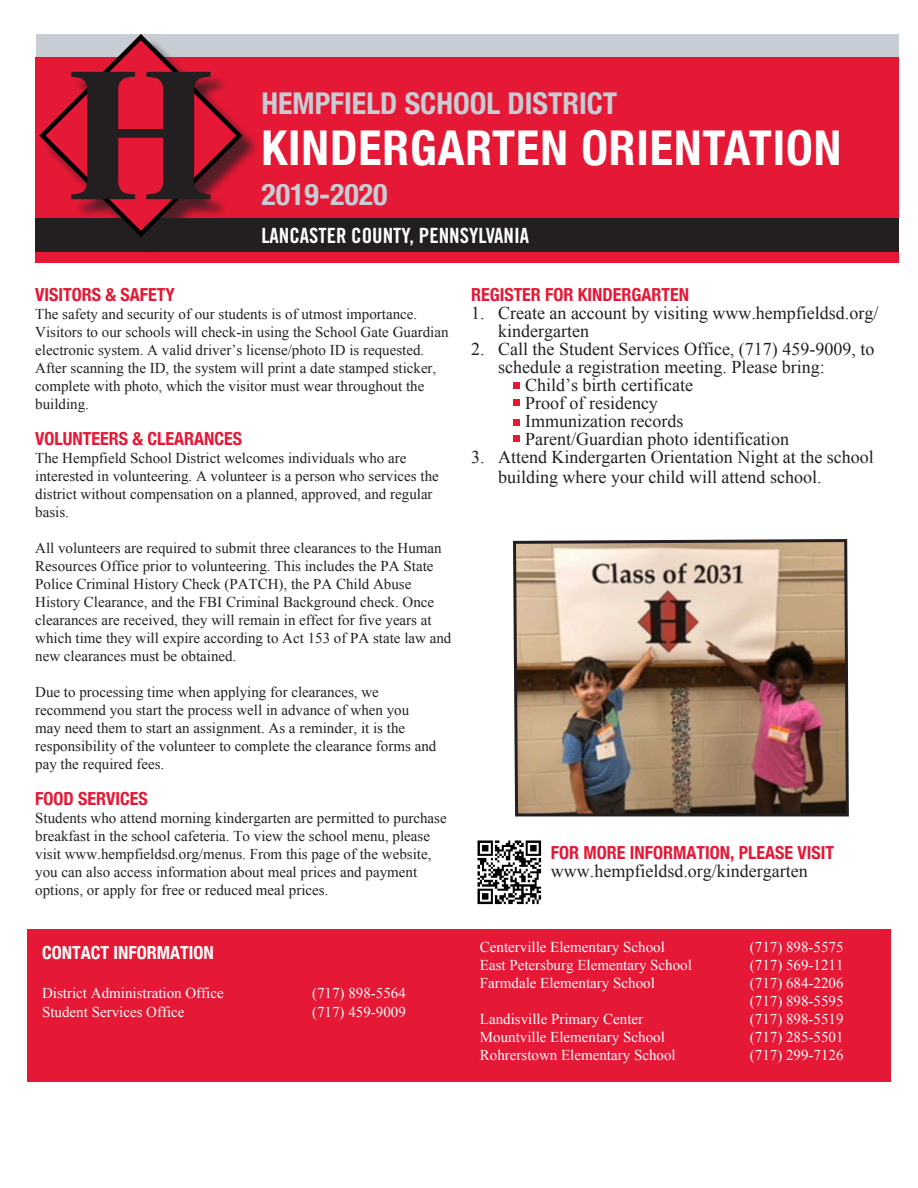
<style>
.page{position:relative;width:918px;height:1188px;background:#fff}
.page>*{position:absolute;margin:0;border:0;box-sizing:border-box;transform-origin:0 0}
.t1{font:700 condensed 48px "Helvetica Neue";letter-spacing:.02em;color:#fff}
.t2{font:700 condensed 30px "Helvetica Neue";color:#c8cdd4}
.t3{font:21px "Trade Gothic LT Std Bd Cn 20";color:#fff}
.t4{font:18px/18px "Times New Roman";color:#231f20}
.t5{font:700 condensed 18px "Helvetica Neue";color:#e51836}
.t6{font:700 condensed 18px "Helvetica Neue";color:#fff}
.t7{font:15px/18px "Times New Roman";color:#231f20}
.t8{font:15px "Times New Roman";color:#fff}
.s1{font-family:"Helvetica Neue";font-weight:700;font-stretch:condensed;color:#e51836}
</style>
<div class="page">
<div style="left:27px;top:929px;width:864px;height:153px;background:#e51836"></div>
<img style="left:477px;top:840px;width:65px;height:65px">
<svg style="left:513px;top:400px;width:6px;height:6px"></svg>
<svg style="left:513px;top:383px;width:6px;height:6px"></svg>
<div style="left:35px;top:159px;width:864px;height:104px;background:#e51836"></div>
<div style="left:35px;top:148px;width:864px;height:104px;background:#231f20"></div>
<div style="left:36px;top:35px;width:862px;height:102px;background:#c8cdd4"></div>
<div style="left:35px;top:57px;width:864px;height:161px;background:#e51836"></div>
<div style="left:43px;top:37px;width:217px;height:218px;background:#231f20;opacity:.75"></div>
<svg style="left:36px;top:34px;width:210px;height:206px"></svg>
<svg style="left:42px;top:37px;width:197px;height:197px"></svg>
<svg style="left:513px;top:419px;width:6px;height:6px"></svg>
<svg style="left:513px;top:436px;width:6px;height:6px"></svg>
<img style="left:513px;top:539px;width:336px;height:278px">
<p class="t2" style="left:261px;top:78px;width:357px">HEMPFIELD SCHOOL DISTRICT</p>
<p class="t1" style="left:261px;top:108px;width:582px">KINDERGARTEN ORIENTATION</p>
<p class="t2" style="left:261px;top:169px;width:128px">2019-2020</p>
<p class="t3" style="left:261px;top:223px;width:269px">LANCASTER COUNTY, PENNSYLVANIA</p>
<p class="t5" style="left:35px;top:280px;width:141px">VISITORS &amp; SAFETY</p>
<p class="t7" style="left:35px;top:305px;width:415px">The safety and security of our students is of utmost importance.<br>Visitors to our schools will check-in using the School Gate Guardian electronic system. A valid driver’s license/photo ID is requested.<br>After scanning the ID, the system will print a date stamped sticker, complete with photo, which the visitor must wear throughout the building.</p>
<p class="t5" style="left:35px;top:424px;width:208px">VOLUNTEERS &amp; CLEARANCES</p>
<p class="t7" style="left:35px;top:449px;width:405px">The Hempfield School District welcomes individuals who are interested in volunteering. A volunteer is a person who services the district without compensation on a planned, approved, and regular basis.</p>
<p class="t7" style="left:35px;top:539px;width:418px">All volunteers are required to submit three clearances to the Human Resources Office prior to volunteering. This includes the PA State Police Criminal History Check (PATCH), the PA Child Abuse History Clearance, and the FBI Criminal Background check. Once clearances are received, they will remain in effect for five years at which time they will expire according to Act 153 of PA state law and new clearances must be obtained.</p>
<p class="t7" style="left:35px;top:683px;width:403px">Due to processing time when applying for clearances, we recommend you start the process well in advance of when you may need them to start an assignment. As a reminder, it is the responsibility of the volunteer to complete the clearance forms and pay the required fees.</p>
<p class="t5" style="left:35px;top:784px;width:114px">FOOD SERVICES</p>
<p class="t7" style="left:35px;top:809px;width:413px">Students who attend morning kindergarten are permitted to purchase breakfast in the school cafeteria. To view the school menu, please visit www.hempfieldsd.org/menus. From this page of the website, you can also access information about meal prices and payment options, or apply for free or reduced meal prices.</p>
<p class="t6" style="left:42px;top:937px;width:173px">CONTACT INFORMATION</p>
<p class="t8" style="left:42px;top:983px;width:183px">District Administration Office</p>
<p class="t8" style="left:312px;top:983px;width:95px">(717) 898-5564</p>
<p class="t8" style="left:42px;top:1002px;width:144px">Student Services Office</p>
<p class="t8" style="left:312px;top:1002px;width:95px">(717) 459-9009</p>
<p class="t5" style="left:471px;top:280px;width:220px">REGISTER FOR KINDERGARTEN</p>
<p class="t4" style="left:498px;top:304px;width:382px;text-indent:-27px">1. Create an account by visiting www.hempfieldsd.org/ kindergarten</p>
<p class="t4" style="left:471px;top:340px;width:405px">2. Call the Student Services Office, (717) 459-9009, to</p>
<p class="t4" style="left:498px;top:358px;width:328px">schedule a registration meeting. Please bring:</p>
<p class="t4" style="left:525px;top:376px;width:169px">Child’s birth certificate</p>
<p class="t4" style="left:525px;top:394px;width:134px">Proof of residency</p>
<p class="t4" style="left:525px;top:412px;width:265px">Immunization records<br>Parent/Guardian photo identification</p>
<p class="t4" style="left:498px;top:447px;width:377px;line-height:19.5px;text-indent:-27px">3. Attend Kindergarten Orientation Night at the school building where your child will attend school.</p>
<p class="t4" style="left:551px;top:844px;width:285px"><span class="s1">FOR MORE INFORMATION, PLEASE VISIT </span>www.hempfieldsd.org/kindergarten</p>
<p class="t8" style="left:480px;top:937px;width:186px">Centerville Elementary School</p>
<p class="t8" style="left:750px;top:937px;width:95px">(717) 898-5575</p>
<p class="t8" style="left:480px;top:955px;width:214px">East Petersburg Elementary School</p>
<p class="t8" style="left:750px;top:955px;width:95px">(717) 569-1211</p>
<p class="t8" style="left:480px;top:973px;width:176px">Farmdale Elementary School</p>
<p class="t8" style="left:750px;top:973px;width:95px">(717) 684-2206</p>
<p class="t8" style="left:750px;top:991px;width:95px">(717) 898-5595</p>
<p class="t8" style="left:480px;top:1009px;width:165px">Landisville Primary Center</p>
<p class="t8" style="left:750px;top:1009px;width:95px">(717) 898-5519</p>
<p class="t8" style="left:480px;top:1027px;width:186px">Mountville Elementary School</p>
<p class="t8" style="left:750px;top:1027px;width:95px">(717) 285-5501</p>
<p class="t8" style="left:480px;top:1045px;width:197px">Rohrerstown Elementary School</p>
<p class="t8" style="left:750px;top:1045px;width:95px">(717) 299-7126</p>
</div>
